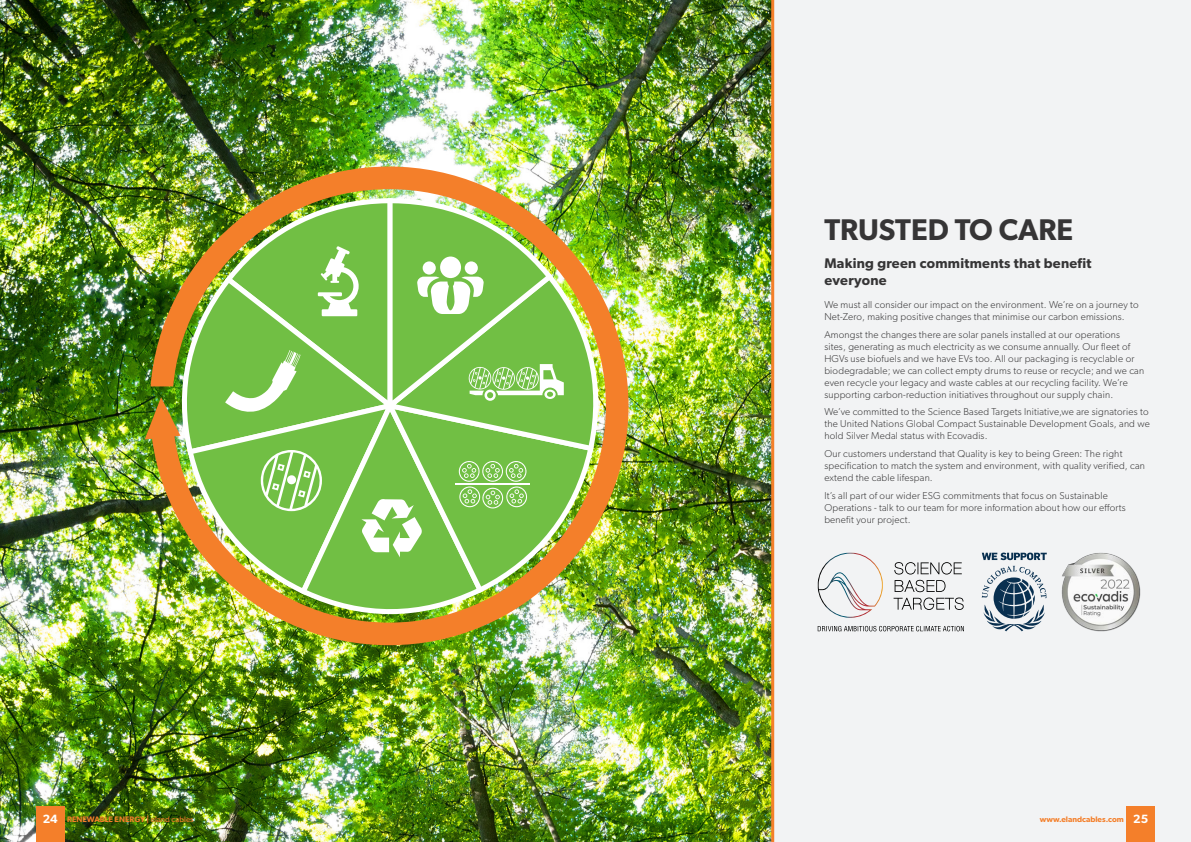
<style>
.page{position:relative;width:1191px;height:842px;background:#f2f3f4}
.page>*{position:absolute;margin:0;border:0;box-sizing:border-box;transform-origin:0 0}
.t1{font:600 30px "Gibson";color:#363536}
.t2{font:600 14px/16.8px "Gibson";letter-spacing:.02em;color:#363536}
.t3{font:300 10px/12px "Gibson";letter-spacing:.02em;color:#363536}
.t4{font:600 8px "Gibson";color:#f47f2a}
.s1{font-size:12px;color:#fff}
.s2{font-weight:400}
</style>
<div class="page">
<img style="left:0;top:0;width:774px;height:842px">
<img style="left:150px;top:167px;width:478px;height:478px">
<img style="left:145px;top:198px;width:462px;height:421px">
<svg style="left:981px;top:566px;width:65px;height:65px"></svg>
<svg style="left:982px;top:553px;width:64px;height:7px"></svg>
<img style="left:1062px;top:553px;width:78px;height:78px">
<img style="left:827px;top:553px;width:46px;height:9px">
<svg style="left:817px;top:562px;width:147px;height:69px"></svg>
<div style="left:36px;top:806px;width:28px;height:36px;background:#f47f2a"></div>
<div style="left:1126px;top:806px;width:29px;height:36px;background:#f47f2a"></div>
<p class="t1" style="left:824px;top:211px;width:250px">TRUSTED TO CARE</p>
<p class="t2" style="left:824px;top:254px;width:269px">Making green commitments that benefit everyone</p>
<p class="t3" style="left:824px;top:298px;width:316px">We must all consider our impact on the environment. We’re on a journey to<br>Net-Zero, making positive changes that minimise our carbon emissions.</p>
<p class="t3" style="left:824px;top:328px;width:321px">Amongst the changes there are solar panels installed at our operations sites, generating as much electricity as we consume annually. Our fleet of HGVs use biofuels and we have EVs too. All our packaging is recyclable or biodegradable; we can collect empty drums to reuse or recycle; and we can even recycle your legacy and waste cables at our recycling facility. We’re supporting carbon-reduction initiatives throughout our supply chain.</p>
<p class="t3" style="left:824px;top:406px;width:327px">We’ve committed to the Science Based Targets Initiative,we are signatories to the United Nations Global Compact Sustainable Development Goals, and we hold Silver Medal status with Ecovadis.</p>
<p class="t3" style="left:824px;top:447px;width:322px">Our customers understand that Quality is key to being Green: The right specification to match the system and environment, with quality verified, can extend the cable lifespan.</p>
<p class="t3" style="left:824px;top:489px;width:303px">It’s all part of our wider ESG commitments that focus on Sustainable<br>Operations - talk to our team for more information about how our efforts benefit your project.</p>
<p class="t4" style="left:43px;top:814px;width:152px"><span class="s1">24</span> RENEWABLE ENERGY | <span class="s2">eland cables</span></p>
<p class="t4" style="left:1039px;top:815px;width:110px">www.elandcables.com <span class="s1">25</span></p>
</div>
